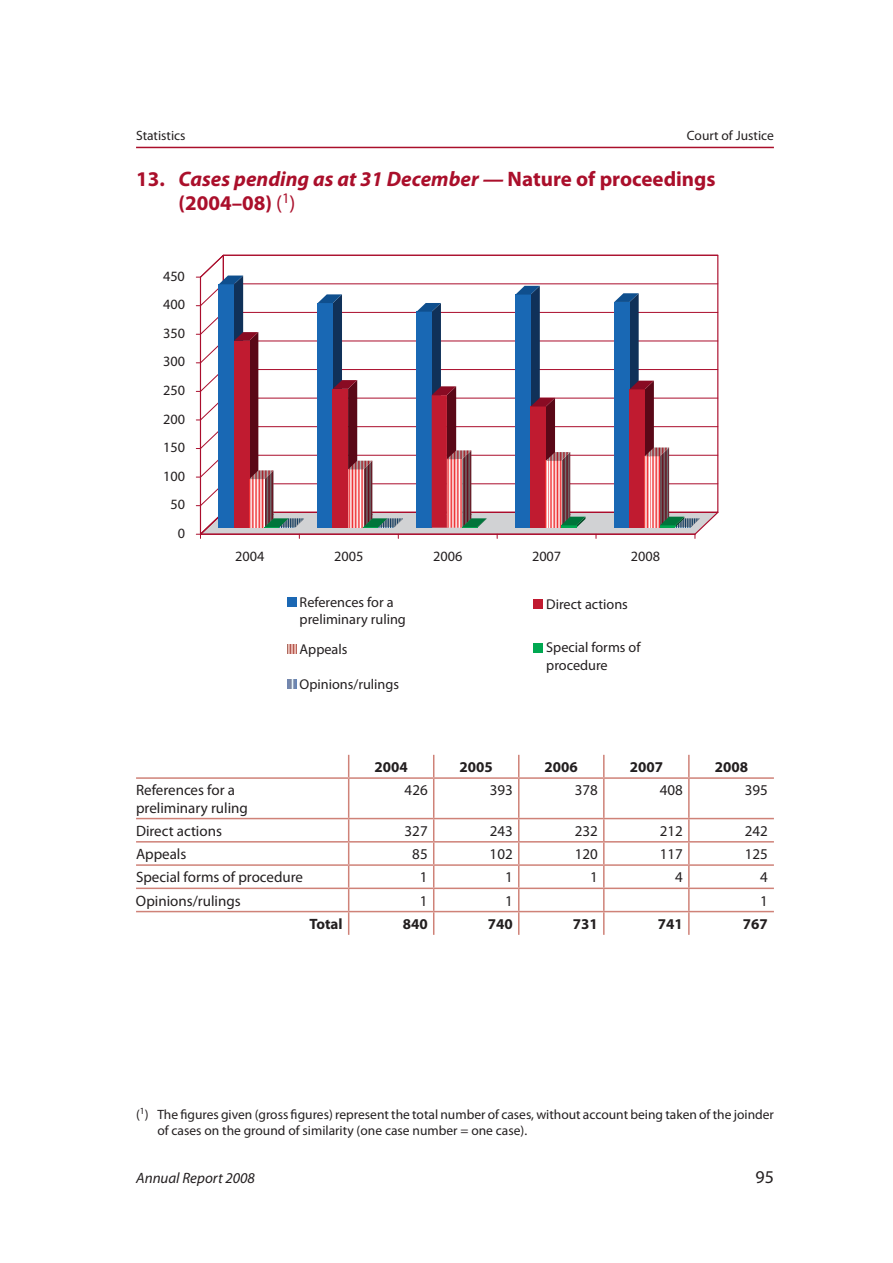
<style>
.page{position:relative;width:893px;height:1263px;background:#fff}
.page>*{position:absolute;margin:0;border:0;box-sizing:border-box;transform-origin:0 0}
.t1{font:700 21px/24px "Myriad Pro";color:#aa0f2b}
.t2{font:18px "Myriad Pro";color:#231f20}
.t3{font:15px/17.2px "Myriad Pro";color:#231f20}
.t4{font:700 15px "Myriad Pro";color:#231f20}
.t5{font:italic 15px "Myriad Pro";color:#231f20}
.t6{font:14.25px/28.7px "Myriad Pro";color:#231f20}
.t7{font:13.5px/16.5px "Myriad Pro";color:#231f20}
.s1{font-style:italic}
.s2{font-weight:400}
</style>
<div class="page">
<hr style="left:136px;top:147px;width:638px;height:1px;background:#aa0f2b">
<svg style="left:348px;top:755px;width:1px;height:22px"></svg>
<svg style="left:433px;top:755px;width:1px;height:22px"></svg>
<svg style="left:518px;top:755px;width:1px;height:22px"></svg>
<hr style="left:603px;top:755px;width:2px;height:22px;background:#cf8278">
<hr style="left:688px;top:755px;width:2px;height:22px;background:#cf8278">
<hr style="left:136px;top:777px;width:213px;height:2px;background:#cf8278">
<hr style="left:349px;top:777px;width:85px;height:2px;background:#cf8278">
<hr style="left:348px;top:779px;width:1px;height:39px;background:#cf8278">
<hr style="left:434px;top:777px;width:85px;height:2px;background:#cf8278">
<hr style="left:433px;top:779px;width:1px;height:39px;background:#cf8278">
<hr style="left:519px;top:777px;width:85px;height:2px;background:#cf8278">
<hr style="left:518px;top:779px;width:1px;height:39px;background:#cf8278">
<hr style="left:604px;top:777px;width:85px;height:2px;background:#cf8278">
<hr style="left:603px;top:779px;width:2px;height:39px;background:#cf8278">
<hr style="left:689px;top:777px;width:85px;height:2px;background:#cf8278">
<hr style="left:688px;top:779px;width:2px;height:39px;background:#cf8278">
<hr style="left:136px;top:818px;width:213px;height:1px;background:#cf8278">
<hr style="left:349px;top:818px;width:85px;height:1px;background:#cf8278">
<hr style="left:434px;top:818px;width:85px;height:1px;background:#cf8278">
<hr style="left:519px;top:818px;width:85px;height:1px;background:#cf8278">
<hr style="left:604px;top:818px;width:85px;height:1px;background:#cf8278">
<hr style="left:603px;top:819px;width:2px;height:22px;background:#cf8278">
<hr style="left:689px;top:818px;width:85px;height:1px;background:#cf8278">
<hr style="left:688px;top:819px;width:2px;height:22px;background:#cf8278">
<hr style="left:136px;top:841px;width:213px;height:1px;background:#cf8278">
<hr style="left:349px;top:841px;width:85px;height:1px;background:#cf8278">
<hr style="left:434px;top:841px;width:85px;height:1px;background:#cf8278">
<hr style="left:519px;top:841px;width:85px;height:1px;background:#cf8278">
<hr style="left:604px;top:841px;width:85px;height:1px;background:#cf8278">
<hr style="left:603px;top:842px;width:2px;height:22px;background:#cf8278">
<hr style="left:689px;top:841px;width:85px;height:1px;background:#cf8278">
<hr style="left:688px;top:842px;width:2px;height:22px;background:#cf8278">
<hr style="left:136px;top:864px;width:213px;height:2px;background:#cf8278">
<hr style="left:349px;top:864px;width:85px;height:2px;background:#cf8278">
<hr style="left:434px;top:864px;width:85px;height:2px;background:#cf8278">
<hr style="left:519px;top:864px;width:85px;height:2px;background:#cf8278">
<hr style="left:604px;top:864px;width:85px;height:2px;background:#cf8278">
<hr style="left:603px;top:866px;width:2px;height:21px;background:#cf8278">
<hr style="left:689px;top:864px;width:85px;height:2px;background:#cf8278">
<hr style="left:688px;top:866px;width:2px;height:21px;background:#cf8278">
<hr style="left:136px;top:887px;width:213px;height:2px;background:#cf8278">
<hr style="left:349px;top:887px;width:85px;height:2px;background:#cf8278">
<hr style="left:434px;top:887px;width:85px;height:2px;background:#cf8278">
<hr style="left:519px;top:887px;width:85px;height:2px;background:#cf8278">
<hr style="left:604px;top:887px;width:85px;height:2px;background:#cf8278">
<hr style="left:603px;top:889px;width:2px;height:22px;background:#cf8278">
<hr style="left:689px;top:887px;width:85px;height:2px;background:#cf8278">
<hr style="left:688px;top:889px;width:2px;height:22px;background:#cf8278">
<hr style="left:136px;top:911px;width:213px;height:1px;background:#cf8278">
<hr style="left:349px;top:911px;width:85px;height:1px;background:#cf8278">
<svg style="left:348px;top:819px;width:1px;height:116px"></svg>
<hr style="left:434px;top:911px;width:85px;height:1px;background:#cf8278">
<svg style="left:433px;top:819px;width:1px;height:116px"></svg>
<hr style="left:519px;top:911px;width:85px;height:1px;background:#cf8278">
<svg style="left:518px;top:819px;width:1px;height:116px"></svg>
<hr style="left:604px;top:911px;width:85px;height:1px;background:#cf8278">
<hr style="left:603px;top:912px;width:2px;height:23px;background:#cf8278">
<hr style="left:689px;top:911px;width:85px;height:1px;background:#cf8278">
<hr style="left:688px;top:912px;width:2px;height:23px;background:#cf8278">
<div style="left:534px;top:599px;width:9px;height:10px;background:#c11a30"></div>
<div style="left:534px;top:643px;width:9px;height:9px;background:#00a851"></div>
<div style="left:287px;top:597px;width:10px;height:9px;background:#1b68b4"></div>
<svg style="left:287px;top:644px;width:10px;height:10px"></svg>
<svg style="left:287px;top:679px;width:10px;height:10px"></svg>
<svg style="left:196px;top:254px;width:523px;height:284px"></svg>
<p class="t7" style="left:136px;top:127px;width:51px">Statistics</p>
<p class="t7" style="left:687px;top:127px;width:88px">Court of Justice</p>
<h1 class="t1" style="left:179px;top:166px;width:538px;text-indent:-43px">13. <span class="s1">Cases pending as at 31 December —</span> Nature of proceedings (2004–08) <span class="s2">(</span><sup>1</sup><span class="s2">)</span></h1>
<p class="t6" style="left:163px;top:261px;width:23px">450</p>
<p class="t6" style="left:163px;top:290px;width:23px">400</p>
<p class="t6" style="left:163px;top:319px;width:23px">350</p>
<p class="t6" style="left:163px;top:347px;width:23px;text-align:right">300<br>250<br>200<br>150<br>100<br>50<br>0</p>
<p class="t6" style="left:235px;top:541px;width:31px">2004</p>
<p class="t6" style="left:334px;top:541px;width:31px">2005</p>
<p class="t6" style="left:433px;top:541px;width:31px">2006</p>
<p class="t6" style="left:532px;top:541px;width:31px">2007</p>
<p class="t6" style="left:631px;top:541px;width:31px">2008</p>
<p class="t6" style="left:300px;top:593px;width:108px;line-height:17.2px">References for a preliminary ruling</p>
<p class="t6" style="left:300px;top:634px;width:49px">Appeals</p>
<p class="t6" style="left:300px;top:669px;width:101px">Opinions/rulings</p>
<p class="t6" style="left:546px;top:589px;width:83px">Direct actions</p>
<p class="t6" style="left:546px;top:639px;width:96px;line-height:17.2px">Special forms of procedure</p>
<p class="t4" style="left:375px;top:757px;width:35px">2004</p>
<p class="t4" style="left:460px;top:757px;width:35px">2005</p>
<p class="t4" style="left:545px;top:757px;width:35px">2006</p>
<p class="t4" style="left:630px;top:757px;width:35px">2007</p>
<p class="t4" style="left:715px;top:757px;width:35px">2008</p>
<p class="t3" style="left:136px;top:781px;width:113px">References for a preliminary ruling</p>
<p class="t3" style="left:405px;top:781px;width:25px">426</p>
<p class="t3" style="left:490px;top:781px;width:25px">393</p>
<p class="t3" style="left:575px;top:781px;width:25px">378</p>
<p class="t3" style="left:660px;top:781px;width:25px">408</p>
<p class="t3" style="left:745px;top:781px;width:25px">395</p>
<p class="t3" style="left:136px;top:822px;width:87px">Direct actions</p>
<p class="t3" style="left:405px;top:822px;width:25px">327</p>
<p class="t3" style="left:490px;top:822px;width:25px">243</p>
<p class="t3" style="left:575px;top:822px;width:25px">232</p>
<p class="t3" style="left:660px;top:822px;width:25px">212</p>
<p class="t3" style="left:745px;top:822px;width:25px">242</p>
<p class="t3" style="left:136px;top:845px;width:52px">Appeals</p>
<p class="t3" style="left:412px;top:845px;width:17px">85</p>
<p class="t3" style="left:490px;top:845px;width:25px">102</p>
<p class="t3" style="left:575px;top:845px;width:25px">120</p>
<p class="t3" style="left:660px;top:845px;width:25px">117</p>
<p class="t3" style="left:745px;top:845px;width:25px">125</p>
<p class="t3" style="left:136px;top:868px;width:169px">Special forms of procedure</p>
<p class="t3" style="left:420px;top:868px;width:9px">1</p>
<p class="t3" style="left:505px;top:868px;width:9px">1</p>
<p class="t3" style="left:590px;top:868px;width:9px">1</p>
<p class="t3" style="left:675px;top:868px;width:9px">4</p>
<p class="t3" style="left:760px;top:868px;width:9px">4</p>
<p class="t3" style="left:136px;top:892px;width:106px">Opinions/rulings</p>
<p class="t3" style="left:420px;top:892px;width:9px">1</p>
<p class="t3" style="left:505px;top:892px;width:9px">1</p>
<p class="t3" style="left:760px;top:892px;width:9px">1</p>
<p class="t4" style="left:309px;top:914px;width:35px">Total</p>
<p class="t4" style="left:403px;top:914px;width:26px">840</p>
<p class="t4" style="left:488px;top:914px;width:26px">740</p>
<p class="t4" style="left:573px;top:914px;width:26px">731</p>
<p class="t4" style="left:658px;top:914px;width:26px">741</p>
<p class="t4" style="left:743px;top:914px;width:26px">767</p>
<p class="t7" style="left:157px;top:1106px;width:618px;text-indent:-21px">(<sup>1</sup>) The figures given (gross figures) represent the total number of cases, without account being taken of the joinder of cases on the ground of similarity (one case number = one case).</p>
<p class="t5" style="left:136px;top:1168px;width:120px">Annual Report 2008</p>
<h2 class="t2" style="left:755px;top:1166px;width:20px">95</h2>
</div>
